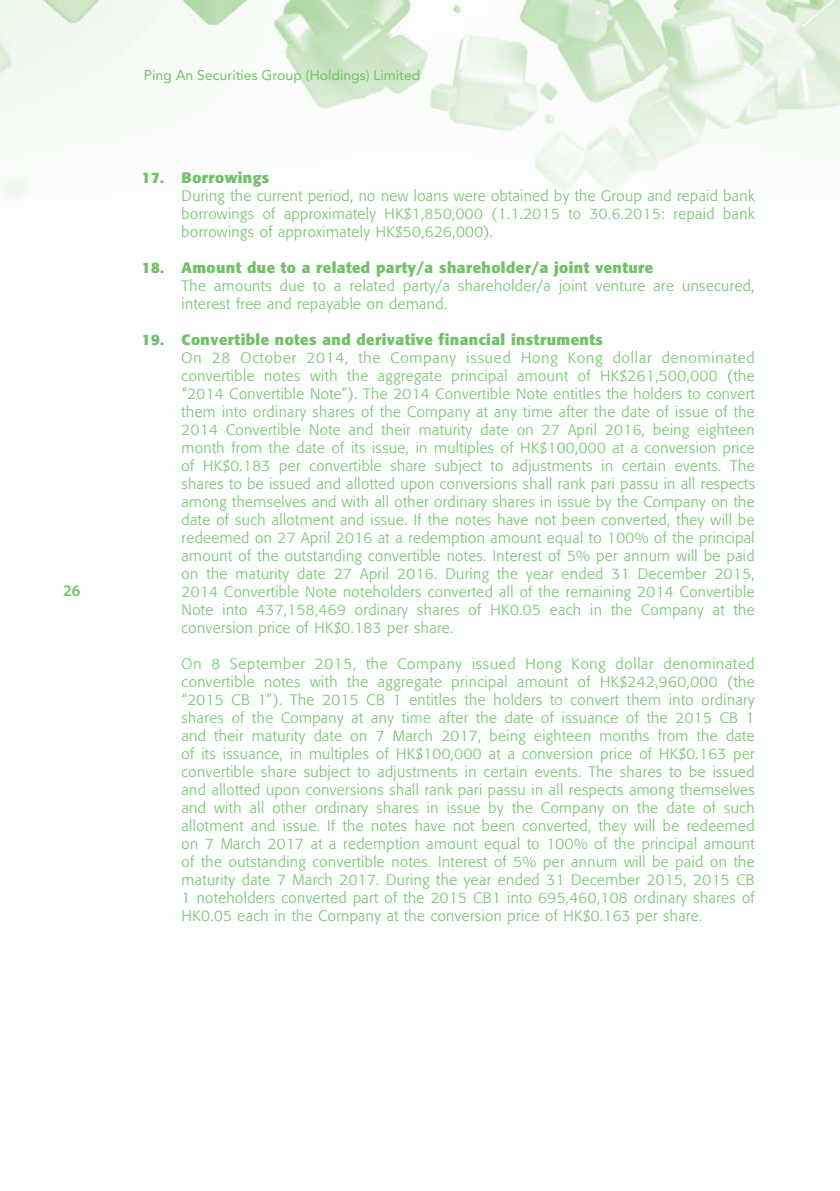
<style>
.page{position:relative;width:840px;height:1191px;background:#fff}
.page>*{position:absolute;margin:0;border:0;box-sizing:border-box;transform-origin:0 0}
.t1{font:600 16px "Myriad Pro";color:#71c167}
.t2{font:300 15px/18px "Formata";letter-spacing:.03em;color:#71c167;text-align:justify}
.t3{font:700 15px "Formata";letter-spacing:.03em;color:#71c167}
.t4{font:14px "Avenir LT Std";color:#71c167}
</style>
<div class="page">
<img style="left:0;top:0;width:839px;height:198px">
<p class="t1" style="left:63px;top:580px;width:19px">26</p>
<p class="t4" style="left:144px;top:67px;width:278px">Ping An Securities Group (Holdings) Limited</p>
<p class="t3" style="left:142px;top:168px;width:129px">17. Borrowings</p>
<p class="t2" style="left:181px;top:187px;width:574px">During the current period, no new loans were obtained by the Group and repaid bank borrowings of approximately HK$1,850,000 (1.1.2015 to 30.6.2015: repaid bank borrowings of approximately HK$50,626,000).</p>
<p class="t3" style="left:142px;top:258px;width:512px">18. Amount due to a related party/a shareholder/a joint venture</p>
<p class="t2" style="left:181px;top:277px;width:574px">The amounts due to a related party/a shareholder/a joint venture are unsecured, interest free and repayable on demand.</p>
<p class="t3" style="left:142px;top:330px;width:462px">19. Convertible notes and derivative financial instruments</p>
<p class="t2" style="left:181px;top:349px;width:574px">On 28 October 2014, the Company issued Hong Kong dollar denominated convertible notes with the aggregate principal amount of HK$261,500,000 (the “2014 Convertible Note”). The 2014 Convertible Note entitles the holders to convert them into ordinary shares of the Company at any time after the date of issue of the 2014 Convertible Note and their maturity date on 27 April 2016, being eighteen month from the date of its issue, in multiples of HK$100,000 at a conversion price of HK$0.183 per convertible share subject to adjustments in certain events. The shares to be issued and allotted upon conversions shall rank pari passu in all respects among themselves and with all other ordinary shares in issue by the Company on the date of such allotment and issue. If the notes have not been converted, they will be redeemed on 27 April 2016 at a redemption amount equal to 100% of the principal amount of the outstanding convertible notes. Interest of 5% per annum will be paid on the maturity date 27 April 2016. During the year ended 31 December 2015, 2014 Convertible Note noteholders converted all of the remaining 2014 Convertible Note into 437,158,469 ordinary shares of HK0.05 each in the Company at the conversion price of HK$0.183 per share.</p>
<p class="t2" style="left:181px;top:655px;width:574px">On 8 September 2015, the Company issued Hong Kong dollar denominated convertible notes with the aggregate principal amount of HK$242,960,000 (the “2015 CB 1”). The 2015 CB 1 entitles the holders to convert them into ordinary shares of the Company at any time after the date of issuance of the 2015 CB 1 and their maturity date on 7 March 2017, being eighteen months from the date of its issuance, in multiples of HK$100,000 at a conversion price of HK$0.163 per convertible share subject to adjustments in certain events. The shares to be issued and allotted upon conversions shall rank pari passu in all respects among themselves and with all other ordinary shares in issue by the Company on the date of such allotment and issue. If the notes have not been converted, they will be redeemed on 7 March 2017 at a redemption amount equal to 100% of the principal amount of the outstanding convertible notes. Interest of 5% per annum will be paid on the maturity date 7 March 2017. During the year ended 31 December 2015, 2015 CB 1 noteholders converted part of the 2015 CB1 into 695,460,108 ordinary shares of HK0.05 each in the Company at the conversion price of HK$0.163 per share.</p>
</div>
